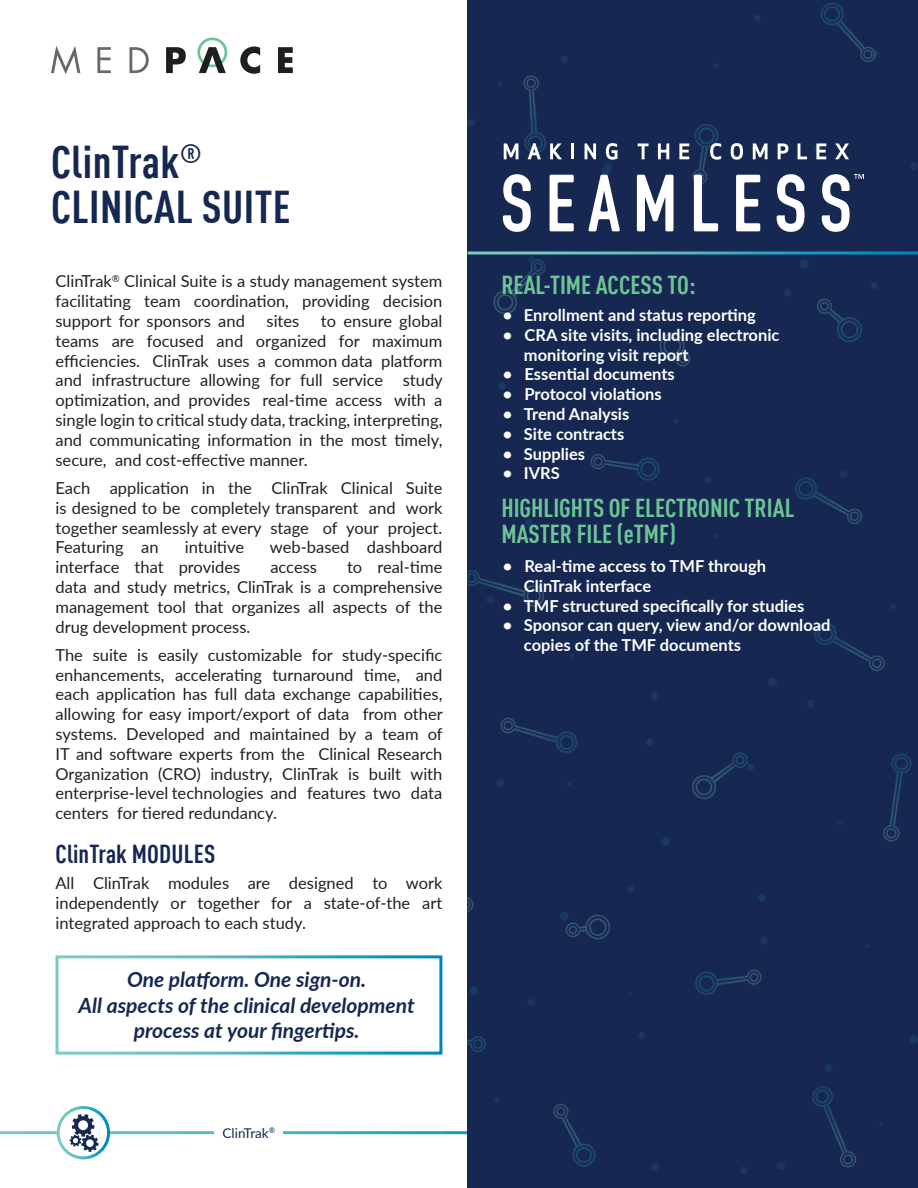
<style>
.page{position:relative;width:918px;height:1188px;background:#fff}
.page>*{position:absolute;margin:0;border:0;box-sizing:border-box;transform-origin:0 0}
.t1{font:700 condensed 45px/45px "DINOT";letter-spacing:.01em;color:#162851}
.t2{font:700 condensed 25.5px/25.5px "DINOT";color:#6dc597}
.t3{font:700 condensed 25.5px "DINOT";letter-spacing:.005em;color:#162851}
.t4{font:italic 700 21px/25.2px "Lato";color:#162851;text-align:center}
.t5{font:16.5px/19.8px "Lato";color:#231f20;text-align:justify}
.t6{font:700 16.5px/19.8px "Lato";color:#fff}
.t7{font:13.5px "Lato";color:#162851}
</style>
<div class="page">
<div style="left:468px;top:0;width:450px;height:1188px;background:#162851"></div>
<svg style="left:51px;top:46px;width:29px;height:28px"></svg>
<svg style="left:97px;top:47px;width:14px;height:26px"></svg>
<svg style="left:129px;top:47px;width:20px;height:26px"></svg>
<svg style="left:166px;top:47px;width:20px;height:26px"></svg>
<svg style="left:197px;top:37px;width:30px;height:36px"></svg>
<svg style="left:240px;top:46px;width:20px;height:28px"></svg>
<svg style="left:278px;top:47px;width:15px;height:26px"></svg>
<hr style="left:468px;top:251px;width:450px;height:3px;background:#fff">
<svg style="left:58px;top:1108px;width:51px;height:50px"></svg>
<div style="left:57px;top:1106px;width:53px;height:53px;border:3px solid #fff;border-radius:50%"></div>
<svg style="left:504px;top:143px;width:14px;height:16px"></svg>
<svg style="left:528px;top:143px;width:13px;height:16px"></svg>
<svg style="left:550px;top:143px;width:12px;height:16px"></svg>
<hr style="left:571px;top:143px;width:3px;height:16px;background:#fff">
<svg style="left:585px;top:143px;width:11px;height:16px"></svg>
<svg style="left:606px;top:143px;width:11px;height:17px"></svg>
<svg style="left:638px;top:143px;width:11px;height:16px"></svg>
<svg style="left:658px;top:143px;width:11px;height:16px"></svg>
<svg style="left:679px;top:143px;width:10px;height:16px"></svg>
<svg style="left:710px;top:143px;width:11px;height:17px"></svg>
<svg style="left:731px;top:143px;width:12px;height:17px"></svg>
<svg style="left:753px;top:143px;width:15px;height:16px"></svg>
<svg style="left:778px;top:143px;width:10px;height:16px"></svg>
<svg style="left:798px;top:143px;width:9px;height:16px"></svg>
<svg style="left:816px;top:143px;width:10px;height:16px"></svg>
<svg style="left:835px;top:143px;width:14px;height:16px"></svg>
<svg style="left:503px;top:174px;width:28px;height:58px"></svg>
<svg style="left:550px;top:175px;width:24px;height:56px"></svg>
<svg style="left:588px;top:175px;width:32px;height:56px"></svg>
<svg style="left:637px;top:175px;width:37px;height:56px"></svg>
<svg style="left:694px;top:175px;width:24px;height:56px"></svg>
<svg style="left:736px;top:175px;width:24px;height:56px"></svg>
<svg style="left:777px;top:174px;width:28px;height:58px"></svg>
<svg style="left:822px;top:174px;width:42px;height:58px"></svg>
<svg style="left:70px;top:1114px;width:29px;height:38px"></svg>
<h1 class="t1" style="left:51px;top:136px;width:241px">ClinTrak<sup>®<br></sup>CLINICAL SUITE</h1>
<p class="t5" style="left:56px;top:271px;width:388px">ClinTrak<sup>®</sup> Clinical Suite is a study management system facilitating team coordination, providing decision support for sponsors and</p>
<p class="t5" style="left:56px;top:310px;width:389px;text-indent:265px">to ensure global teams are focused and organized for maximum efficiencies. ClinTrak uses a common data platform and infrastructure allowing for full service study optimization, and provides real-time access with a single login to critical study data, tracking, interpreting, and communicating information in the most timely, secure, and cost-effective manner.</p>
<p class="t5" style="left:56px;top:477px;width:388px">Each application in the ClinTrak Clinical Suite is designed to be completely transparent and work together seamlessly at every stage of your project.<br>Featuring an</p>
<p class="t5" style="left:267px;top:310px;width:34px">sites</p>
<p class="t5" style="left:185px;top:537px;width:61px">intuitive</p>
<p class="t5" style="left:270px;top:537px;width:174px">web-based dashboard</p>
<p class="t5" style="left:56px;top:557px;width:186px">interface that provides</p>
<p class="t5" style="left:270px;top:557px;width:48px">access</p>
<p class="t5" style="left:56px;top:557px;width:388px;text-indent:292px">to real-time data and study metrics, ClinTrak is a comprehensive management tool that organizes all aspects of the drug development process.</p>
<p class="t5" style="left:56px;top:644px;width:389px">The suite is easily customizable for study-specific enhancements, accelerating turnaround time, and each application has full data exchange capabilities, allowing for easy import/export of data from other systems. Developed and maintained by a team of IT and software experts from the Clinical Research Organization (CRO) industry, ClinTrak is built with enterprise-level technologies and features two data centers for tiered redundancy.</p>
<h2 class="t3" style="left:56px;top:835px;width:161px">ClinTrak MODULES</h2>
<p class="t5" style="left:56px;top:873px;width:388px">All ClinTrak modules are designed to work independently or together for a state-of-the art integrated approach to each study.</p>
<p class="t4" style="left:79px;top:966px;width:338px">One platform. One sign-on.<br>All aspects of the clinical development process at your fingertips.</p>
<p class="t7" style="left:223px;top:1123px;width:54px">ClinTrak<sup>®</sup></p>
<h2 class="t2" style="left:501px;top:270px;width:196px">REAL-TIME ACCESS TO:</h2>
<p class="t6" style="left:503px;top:304px;width:254px">• Enrollment and status reporting</p>
<p class="t6" style="left:524px;top:324px;width:257px;text-indent:-21px">• CRA site visits, including electronic monitoring visit report</p>
<p class="t6" style="left:503px;top:364px;width:173px">• Essential documents</p>
<p class="t6" style="left:503px;top:384px;width:160px">• Protocol violations</p>
<p class="t6" style="left:503px;top:403px;width:128px">• Trend Analysis</p>
<p class="t6" style="left:503px;top:423px;width:123px">• Site contracts</p>
<p class="t6" style="left:503px;top:443px;width:84px">• Supplies</p>
<p class="t6" style="left:503px;top:463px;width:58px">• IVRS</p>
<h2 class="t2" style="left:501px;top:493px;width:295px">HIGHLIGHTS OF ELECTRONIC TRIAL<br>MASTER FILE (eTMF)</h2>
<p class="t6" style="left:524px;top:555px;width:244px;text-indent:-21px">• Real-time access to TMF through<br>ClinTrak interface</p>
<p class="t6" style="left:503px;top:595px;width:303px">• TMF structured specifically for studies</p>
<p class="t6" style="left:524px;top:615px;width:308px;text-indent:-21px">• Sponsor can query, view and/or download copies of the TMF documents</p>
</div>
